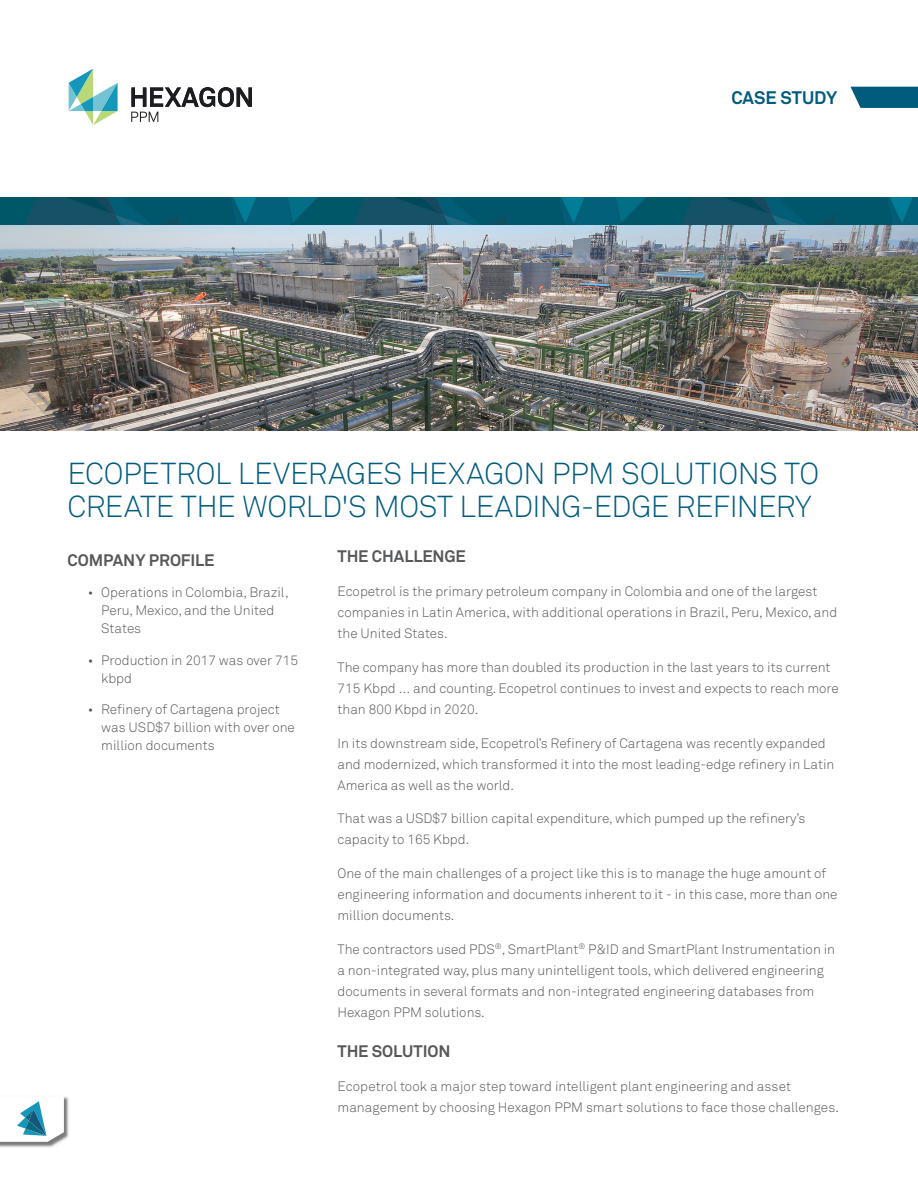
<style>
.page{position:relative;width:918px;height:1188px;background:#fff}
.page>*{position:absolute;margin:0;border:0;box-sizing:border-box;transform-origin:0 0}
.TITLE-_H1-_CS{font:30px/33px "Akkurat Light Pro";letter-spacing:-.015em;color:#005b7d}
.COLLATERAL_TYPE{font:700 18px "Akkurat Pro";letter-spacing:-.005em;color:#005b7d}
.BODY_H1{font:700 16.5px "Akkurat Pro";letter-spacing:-.005em;color:#57585a}
.BODY_COPY{font:700 16.5px "Akkurat Pro";letter-spacing:-.005em;color:#57585a}
.BODY_COPY-2{font:13.5px/21px "Akkurat Light Pro";color:#57585a}
.BODY_Bullets{font:13.5px/21px "Akkurat Light Pro";letter-spacing:.005em;color:#57585a}
</style>
<div class="page">
<svg style="left:850px;top:87px;width:68px;height:21px"></svg>
<img style="left:0;top:224px;width:918px;height:206px">
<img style="left:0;top:197px;width:918px;height:27px">
<img style="left:0;top:1096px;width:69px;height:51px">
<svg style="left:0;top:1096px;width:64px;height:46px"></svg>
<svg style="left:69px;top:69px;width:49px;height:56px"></svg>
<svg style="left:131px;top:87px;width:121px;height:35px"></svg>
<p class="COLLATERAL_TYPE" style="left:731px;top:87px;width:107px">CASE STUDY</p>
<p class="TITLE-_H1-_CS" style="left:68px;top:458px;width:753px">ECOPETROL LEVERAGES HEXAGON PPM SOLUTIONS TO<br>CREATE THE WORLD'S MOST LEADING-EDGE REFINERY</p>
<p class="BODY_H1" style="left:68px;top:550px;width:148px">COMPANY PROFILE</p>
<p class="BODY_COPY-2" style="left:101px;top:584px;width:189px;line-height:18px;text-indent:-14px">• Operations in Colombia, Brazil,<br>Peru, Mexico, and the United<br>States</p>
<p class="BODY_COPY-2" style="left:101px;top:651px;width:198px;line-height:18px;text-indent:-14px">• Production in 2017 was over 715 kbpd</p>
<p class="BODY_COPY-2" style="left:101px;top:701px;width:195px;line-height:18px;text-indent:-14px">• Refinery of Cartagena project was USD$7 billion with over one million documents</p>
<p class="BODY_COPY" style="left:338px;top:546px;width:130px">THE CHALLENGE</p>
<p class="BODY_COPY-2" style="left:338px;top:581px;width:501px">Ecopetrol is the primary petroleum company in Colombia and one of the largest companies in Latin America, with additional operations in Brazil, Peru, Mexico, and the United States.</p>
<p class="BODY_COPY-2" style="left:338px;top:657px;width:503px">The company has more than doubled its production in the last years to its current<br>715 Kbpd … and counting. Ecopetrol continues to invest and expects to reach more than 800 Kbpd in 2020.</p>
<p class="BODY_COPY-2" style="left:338px;top:733px;width:498px">In its downstream side, Ecopetrol’s Refinery of Cartagena was recently expanded and modernized, which transformed it into the most leading-edge refinery in Latin<br>America as well as the world.</p>
<p class="BODY_COPY-2" style="left:338px;top:808px;width:470px">That was a USD$7 billion capital expenditure, which pumped up the refinery’s capacity to 165 Kbpd.</p>
<p class="BODY_COPY-2" style="left:338px;top:863px;width:502px">One of the main challenges of a project like this is to manage the huge amount of engineering information and documents inherent to it - in this case, more than one million documents.</p>
<p class="BODY_COPY-2" style="left:338px;top:939px;width:499px">The contractors used PDS<sup>®</sup>, SmartPlant<sup>®</sup> P&amp;ID and SmartPlant Instrumentation in a non-integrated way, plus many unintelligent tools, which delivered engineering documents in several formats and non-integrated engineering databases from Hexagon PPM solutions.</p>
<p class="BODY_H1" style="left:338px;top:1041px;width:115px">THE SOLUTION</p>
<p class="BODY_Bullets" style="left:338px;top:1076px;width:503px">Ecopetrol took a major step toward intelligent plant engineering and asset management by choosing Hexagon PPM smart solutions to face those challenges.</p>
</div>
